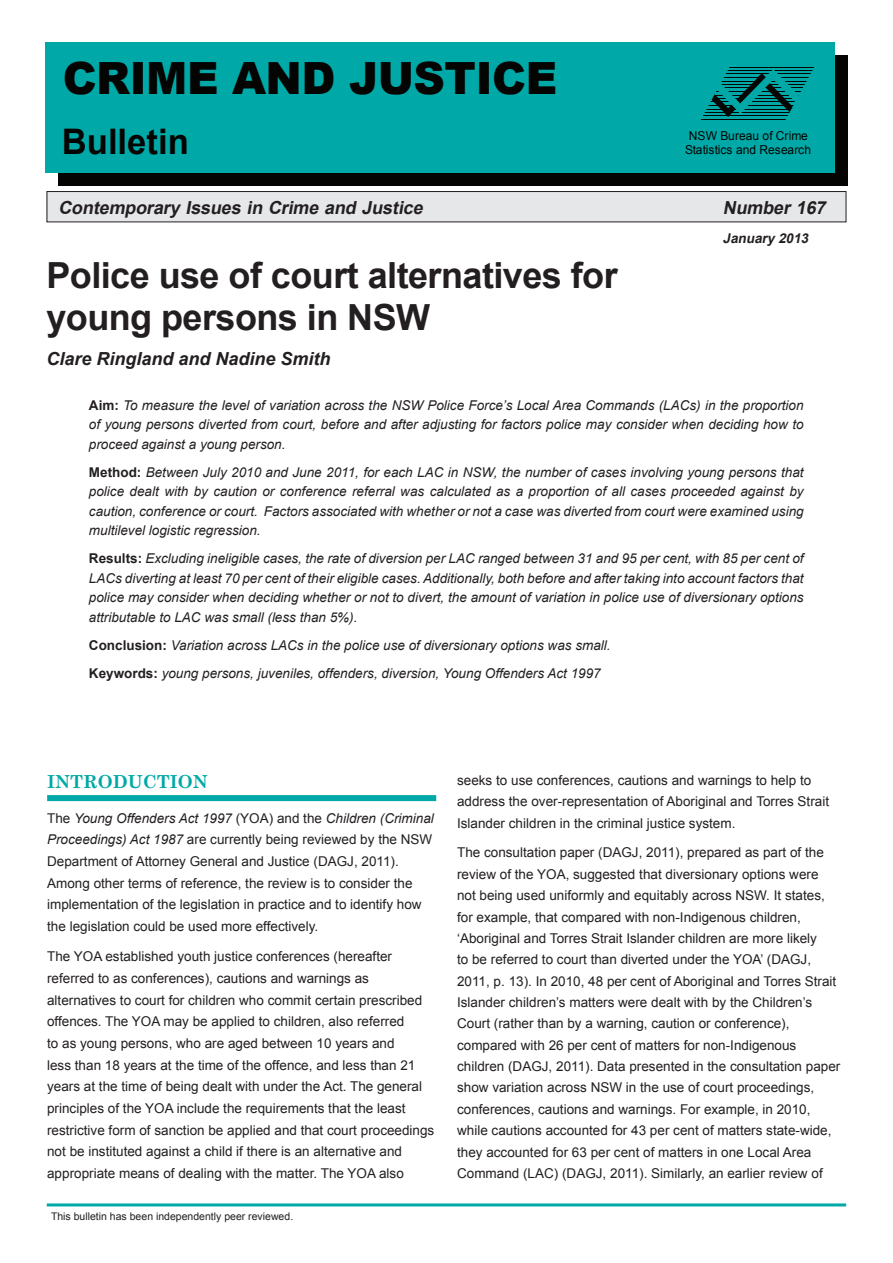
<style>
.page{position:relative;width:893px;height:1263px;background:#fff}
.page>*{position:absolute;margin:0;border:0;box-sizing:border-box;transform-origin:0 0}
.t1{font:900 44.4px "Arial";letter-spacing:-.01em;color:#040503}
._0_0_Heading{font:700 36px/42px "Arial";letter-spacing:-.015em;color:#231f20}
.t2{font:700 35.25px "Arial";color:#040503}
.t3{font:italic 700 18px "Arial";color:#231f20}
._0_00_Authors{font:italic 700 18px "Arial";color:#231f20}
._1__0_Caption{font:700 18px "Century Schoolbook";color:#00a9a7}
._4__Text__body{font:13.5px/21.3px "Arial";color:#231f20}
._0__Abstract{font:italic 13.5px/19.5px "Arial";color:#231f20;text-align:justify}
.t4{font:italic 700 13.5px "Arial";color:#231f20}
.t5{font:12.3px/13.8px "Arial";color:#040503;text-align:center}
._4__Text__body-2{font:10.5px "Arial";color:#231f20}
.s1{font-weight:700;font-style:normal}
.s2{font-style:italic}
</style>
<div class="page">
<div style="left:47px;top:192px;width:799px;height:30px;background:#e6e7e9"></div>
<div style="left:47px;top:191px;width:799px;height:31px;border:1px solid #231f20"></div>
<hr style="left:47px;top:1203px;width:799px;height:3px;background:#00a9a7">
<div style="left:47px;top:795px;width:389px;height:6px;background:#00a9a7"></div>
<div style="left:58px;top:56px;width:790px;height:130px;background:#040503"></div>
<div style="left:45px;top:43px;width:790px;height:130px;background:#00a9a7"></div>
<svg style="left:700px;top:67px;width:114px;height:53px"></svg>
<p class="t1" style="left:63px;top:46px;width:496px">CRIME AND JUSTICE</p>
<p class="t2" style="left:62px;top:119px;width:128px">Bulletin</p>
<p class="t5" style="left:685px;top:129px;width:127px">NSW Bureau of Crime<br>Statistics and Research</p>
<p class="t3" style="left:58px;top:196px;width:370px">Contemporary Issues in Crime and Justice</p>
<p class="t3" style="left:723px;top:196px;width:109px">Number 167</p>
<p class="t4" style="left:723px;top:229px;width:90px">January 2013</p>
<p class="_0_0_Heading" style="left:46px;top:256px;width:573px">Police use of court alternatives for young persons in NSW</p>
<p class="_0_00_Authors" style="left:46px;top:346px;width:286px">Clare Ringland and Nadine Smith</p>
<p class="_0__Abstract" style="left:89px;top:395px;width:716px"><span class="s1">Aim:</span> To measure the level of variation across the NSW Police Force’s Local Area Commands (LACs) in the proportion of young persons diverted from court, before and after adjusting for factors police may consider when deciding how to proceed against a young person.</p>
<p class="_0__Abstract" style="left:89px;top:462px;width:716px"><span class="s1">Method:</span> Between July 2010 and June 2011, for each LAC in NSW, the number of cases involving young persons that police dealt with by caution or conference referral was calculated as a proportion of all cases proceeded against by caution, conference or court. Factors associated with whether or not a case was diverted from court were examined using multilevel logistic regression.</p>
<p class="_0__Abstract" style="left:89px;top:549px;width:716px"><span class="s1">Results:</span> Excluding ineligible cases, the rate of diversion per LAC ranged between 31 and 95 per cent, with 85 per cent of LACs diverting at least 70 per cent of their eligible cases. Additionally, both before and after taking into account factors that police may consider when deciding whether or not to divert, the amount of variation in police use of diversionary options attributable to LAC was small (less than 5%).</p>
<p class="_0__Abstract" style="left:89px;top:635px;width:523px"><span class="s1">Conclusion:</span> Variation across LACs in the police use of diversionary options was small.</p>
<p class="_0__Abstract" style="left:89px;top:663px;width:513px"><span class="s1">Keywords:</span> young persons, juveniles, offenders, diversion, Young Offenders Act 1997</p>
<p class="_1__0_Caption" style="left:47px;top:771px;width:162px">INTRODUCTION</p>
<p class="_4__Text__body" style="left:47px;top:807px;width:388px">The <span class="s2">Young Offenders Act 1997</span> (YOA) and the <span class="s2">Children (Criminal Proceedings) Act 1987</span> are currently being reviewed by the NSW Department of Attorney General and Justice (DAGJ, 2011).<br>Among other terms of reference, the review is to consider the implementation of the legislation in practice and to identify how the legislation could be used more effectively.</p>
<p class="_4__Text__body" style="left:47px;top:946px;width:389px">The YOA established youth justice conferences (hereafter referred to as conferences), cautions and warnings as alternatives to court for children who commit certain prescribed offences. The YOA may be applied to children, also referred<br>to as young persons, who are aged between 10 years and<br>less than 18 years at the time of the offence, and less than 21 years at the time of being dealt with under the Act. The general principles of the YOA include the requirements that the least restrictive form of sanction be applied and that court proceedings not be instituted against a child if there is an alternative and appropriate means of dealing with the matter. The YOA also</p>
<p class="_4__Text__body-2" style="left:51px;top:1209px;width:244px">This bulletin has been independently peer reviewed.</p>
<p class="_4__Text__body" style="left:457px;top:770px;width:373px">seeks to use conferences, cautions and warnings to help to address the over-representation of Aboriginal and Torres Strait<br>Islander children in the criminal justice system.</p>
<p class="_4__Text__body" style="left:457px;top:842px;width:385px">The consultation paper (DAGJ, 2011), prepared as part of the review of the YOA, suggested that diversionary options were not being used uniformly and equitably across NSW. It states, for example, that compared with non-Indigenous children, ‘Aboriginal and Torres Strait Islander children are more likely<br>to be referred to court than diverted under the YOA’ (DAGJ, 2011, p. 13). In 2010, 48 per cent of Aboriginal and Torres Strait Islander children’s matters were dealt with by the Children’s Court (rather than by a warning, caution or conference), compared with 26 per cent of matters for non-Indigenous children (DAGJ, 2011). Data presented in the consultation paper show variation across NSW in the use of court proceedings, conferences, cautions and warnings. For example, in 2010, while cautions accounted for 43 per cent of matters state-wide, they accounted for 63 per cent of matters in one Local Area Command (LAC) (DAGJ, 2011). Similarly, an earlier review of</p>
</div>
